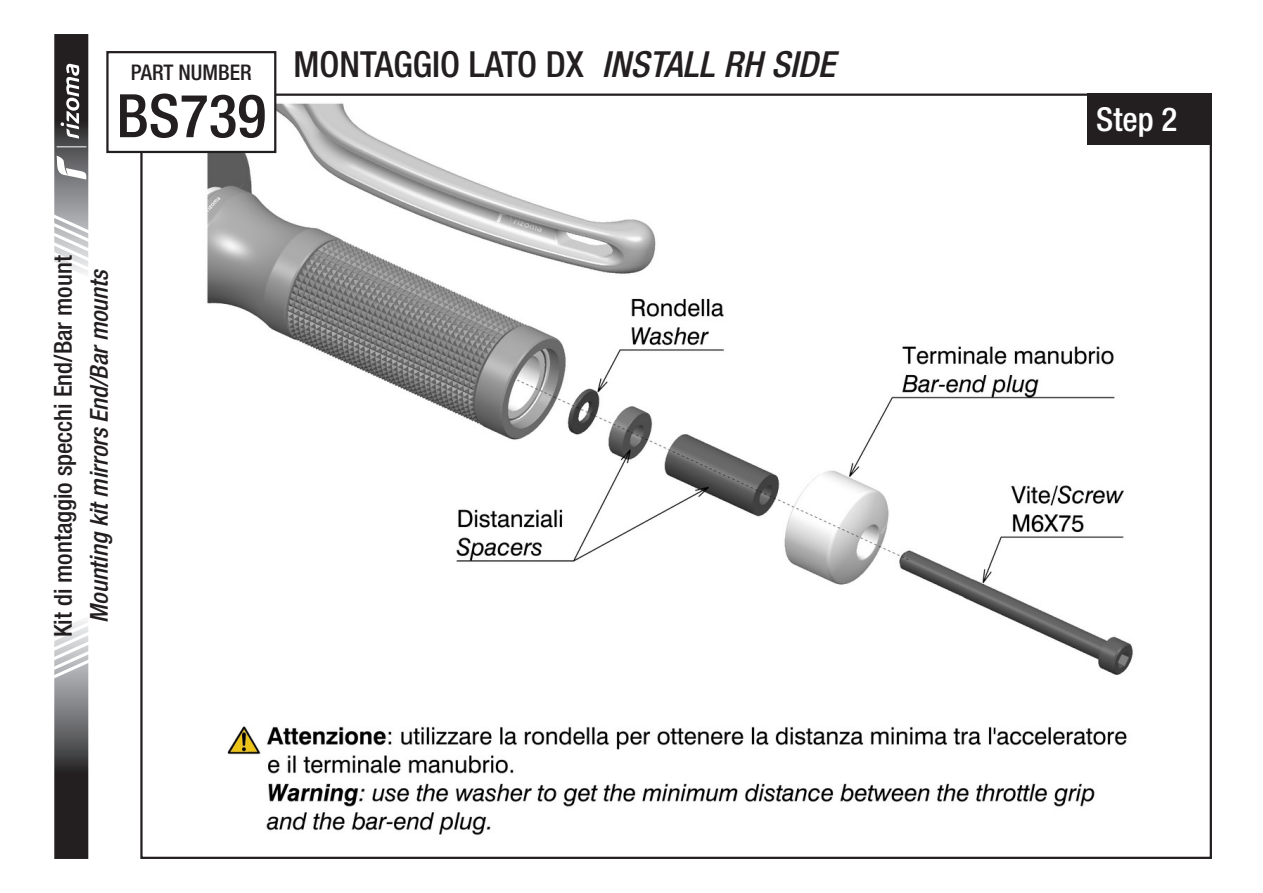
<style>
.page{position:relative;width:1263px;height:893px;background:#fff}
.page>*{position:absolute;margin:0;border:0;box-sizing:border-box;transform-origin:0 0}
.t1{font:500 condensed 60px "Helvetica Neue LT Std";color:#231f20}
.t2{font:500 condensed 36px "Helvetica Neue LT Std";color:#231f20}
.t3{font:500 condensed 33px "Helvetica Neue LT Std";color:#fff}
.t4{font:500 condensed 24.6px "Helvetica Neue LT Std";color:#231f20}
.t5{font:italic 500 condensed 24.6px "Helvetica Neue LT Std";color:#231f20}
.t6{font:500 condensed 21.6px "Helvetica Neue LT Std";color:#231f20}
.s1{font-style:italic}
</style>
<div class="page">
<img style="left:198px;top:103px;width:935px;height:732px">
<div style="left:1088px;top:94px;width:124px;height:51px;background:#231f20"></div>
<svg style="left:54px;top:620px;width:35px;height:239px;background:#706f70"></svg>
<svg style="left:54px;top:34px;width:35px;height:240px"></svg>
<div style="left:107px;top:52px;width:168px;height:100px;background:#fff"></div>
<div style="left:106px;top:51px;width:170px;height:102px;border:2px solid #231f20"></div>
<p class="t6" style="left:131px;top:59px;width:122px">PART NUMBER</p>
<h1 class="t1" style="left:116px;top:80px;width:151px">BS739</h1>
<h2 class="t2" style="left:293px;top:42px;width:543px">MONTAGGIO LATO DX <span class="s1">INSTALL RH SIDE</span></h2>
<p class="t4" style="left:49px;top:637px;width:383px;rotate:-90deg">Kit di montaggio specchi End/Bar mount</p>
<p class="t5" style="left:85px;top:623px;width:355px;rotate:-90deg">Mounting kit mirrors End/Bar mounts</p>
<h3 class="t3" style="left:1096px;top:99px;width:83px">Step 2</h3>
</div>
